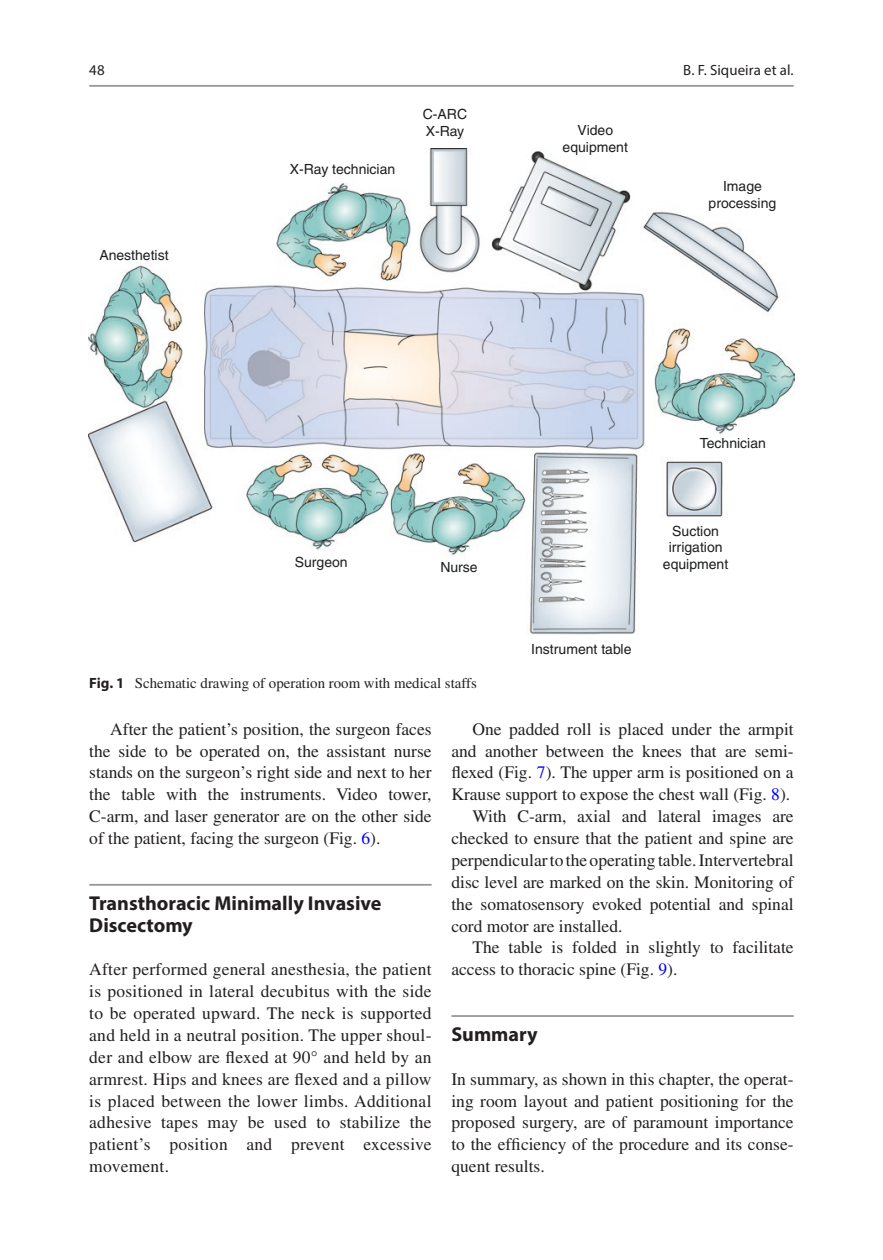
<style>
.page{position:relative;width:883px;height:1260px;background:#fff}
.page>*{position:absolute;margin:0;border:0;box-sizing:border-box;transform-origin:0 0}
.t1{font:700 20.12px/21.9px "Myriad Pro";color:#231f20}
.t2{font:17.5px/21.9px "Times LT Std";color:#231f20;text-align:justify}
.t3{font:14.88px "Times LT Std";color:#231f20}
.t4{font:14.88px "Myriad Pro Regular 2";letter-spacing:.01em;color:#231f20}
.t5{font:14.88px "Myriad Pro";color:#231f20}
.t6{font:14px/16.8px "Helvetica";color:#1d1e1f;text-align:center}
.s1{font-family:"Myriad Pro";font-weight:700}
.s2{color:#0000fa}
</style>
<div class="page">
<hr style="left:89px;top:884px;width:343px;height:2px;background:#939598">
<hr style="left:451px;top:1015px;width:343px;height:2px;background:#939598">
<img style="left:89px;top:148px;width:705px;height:487px">
<hr style="left:89px;top:85px;width:705px;height:2px;background:#939598">
<p class="t5" style="left:89px;top:61px;width:17px">48</p>
<p class="t6" style="left:99px;top:247px;width:71px">Anesthetist</p>
<p class="t6" style="left:290px;top:161px;width:107px">X-Ray technician</p>
<p class="t6" style="left:423px;top:106px;width:46px;text-align:left">C-ARC<br>X-Ray</p>
<p class="t6" style="left:563px;top:122px;width:67px">Video equipment</p>
<p class="t4" style="left:683px;top:61px;width:112px">B. F. Siqueira et al.</p>
<p class="t6" style="left:709px;top:178px;width:69px">Image processing</p>
<p class="t6" style="left:295px;top:553px;width:54px">Surgeon</p>
<p class="t6" style="left:440px;top:559px;width:39px">Nurse</p>
<p class="t3" style="left:89px;top:675px;width:389px"><span class="s1">Fig. 1</span> Schematic drawing of operation room with medical staffs</p>
<p class="t6" style="left:531px;top:641px;width:102px">Instrument table</p>
<p class="t6" style="left:700px;top:435px;width:68px">Technician</p>
<p class="t6" style="left:663px;top:522px;width:67px">Suction irrigation equipment</p>
<p class="t2" style="left:89px;top:718px;width:344px;text-indent:21px">After the patient’s position, the surgeon faces the side to be operated on, the assistant nurse stands on the surgeon’s right side and next to her the table with the instruments. Video tower, C-arm, and laser generator are on the other side of the patient, facing the surgeon (Fig. <span class="s2">6</span>).</p>
<p class="t1" style="left:89px;top:891px;width:294px">Transthoracic Minimally Invasive<br>Discectomy</p>
<p class="t2" style="left:89px;top:958px;width:344px">After performed general anesthesia, the patient is positioned in lateral decubitus with the side to be operated upward. The neck is supported and held in a neutral position. The upper shoul&shy;der and elbow are flexed at 90° and held by an armrest. Hips and knees are flexed and a pillow is placed between the lower limbs. Additional adhesive tapes may be used to stabilize the patient’s position and prevent excessive movement.</p>
<p class="t2" style="left:472px;top:718px;width:323px">One padded roll is placed under the armpit</p>
<p class="t2" style="left:451px;top:740px;width:344px">and another between the knees that are semi-</p>
<p class="t2" style="left:451px;top:762px;width:344px">flexed (Fig. <span class="s2">7</span>). The upper arm is positioned on a</p>
<p class="t2" style="left:451px;top:783px;width:340px">Krause support to expose the chest wall (Fig. <span class="s2">8</span>).</p>
<p class="t2" style="left:472px;top:805px;width:323px">With C-arm, axial and lateral images are</p>
<p class="t2" style="left:451px;top:827px;width:344px">checked to ensure that the patient and spine are</p>
<p class="t2" style="left:451px;top:849px;width:344px">perpendicular to the operating table. Intervertebral</p>
<p class="t2" style="left:451px;top:871px;width:344px">disc level are marked on the skin. Monitoring of</p>
<p class="t2" style="left:451px;top:893px;width:344px">the somatosensory evoked potential and spinal</p>
<p class="t2" style="left:451px;top:915px;width:173px">cord motor are installed.</p>
<p class="t2" style="left:472px;top:937px;width:323px">The table is folded in slightly to facilitate</p>
<p class="t2" style="left:451px;top:958px;width:227px">access to thoracic spine (Fig. <span class="s2">9</span>).</p>
<p class="t1" style="left:451px;top:1023px;width:88px">Summary</p>
<p class="t2" style="left:451px;top:1068px;width:344px">In summary, as shown in this chapter, the operat&shy;ing room layout and patient positioning for the proposed surgery, are of paramount importance to the efficiency of the procedure and its conse&shy;quent results.</p>
</div>
